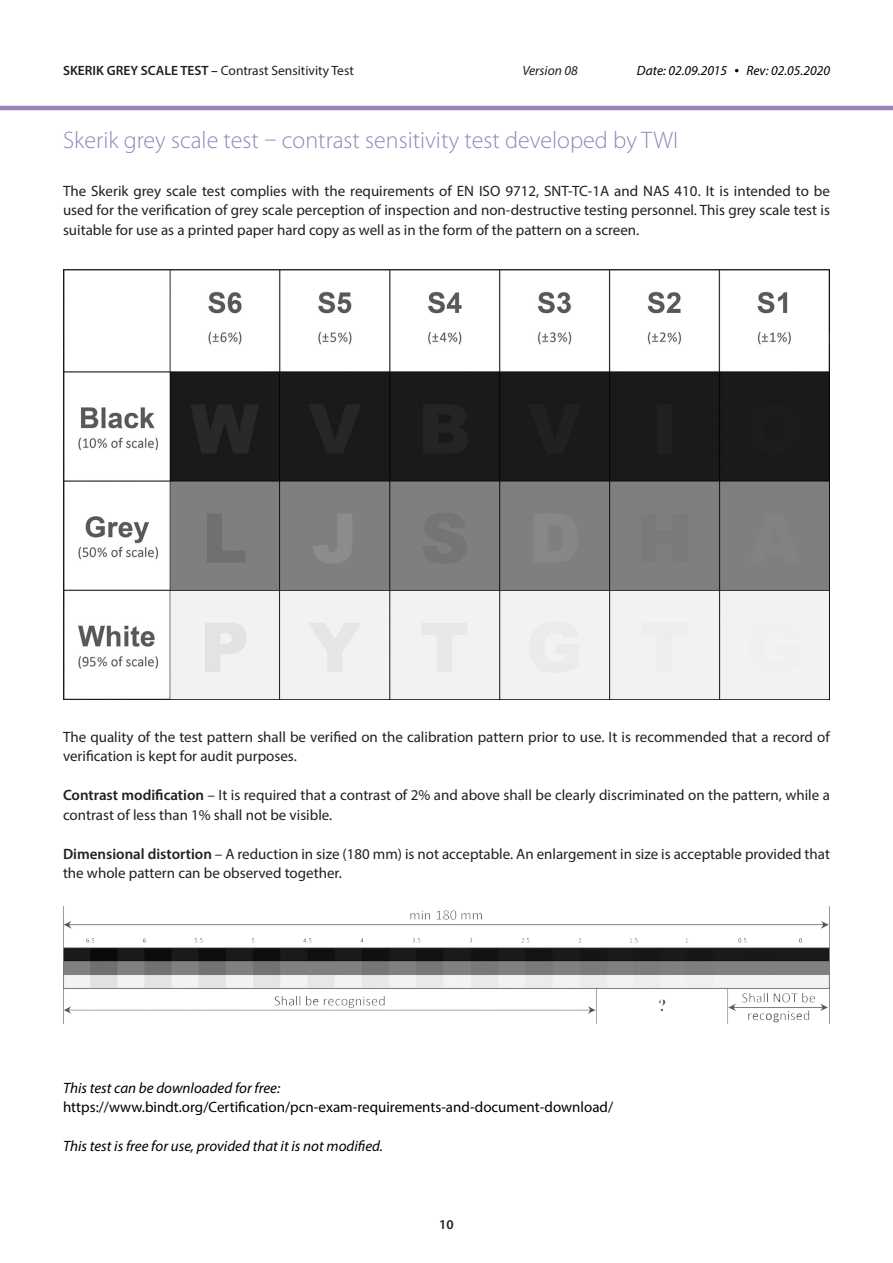
<style>
.page{position:relative;width:893px;height:1263px;background:#fff}
.page>*{position:absolute;margin:0;border:0;box-sizing:border-box;transform-origin:0 0}
.t1{font:300 24px "Myriad Pro";color:#9883bc}
.t2{font:15px/19.5px "Myriad Pro";color:#231f20}
.t3{font:italic 15px "Myriad Pro";color:#000}
.t4{font:15px "Myriad Pro";color:#000}
.t5{font:13.5px "Myriad Pro";color:#231f20}
.t6{font:italic 13.5px "Myriad Pro";color:#000}
.t7{font:italic 13.5px "Myriad Pro";color:#231f20}
.t8{font:600 13.5px "Myriad Pro";color:#231f20}
.s1{font-weight:600}
.s2{font-size:16.5px}
</style>
<div class="page">
<hr style="left:0;top:106px;width:893px;height:4px;background:#9883bc">
<img style="left:63px;top:269px;width:767px;height:430px">
<img style="left:63px;top:906px;width:767px;height:118px">
<p class="t5" style="left:63px;top:63px;width:292px"><span class="s1">SKERIK GREY SCALE TEST –</span> Contrast Sensitivity Test</p>
<p class="t6" style="left:637px;top:63px;width:195px">Date: 02.09.2015 <span class="s2">•</span> Rev: 02.05.2020</p>
<p class="t7" style="left:522px;top:62px;width:57px">Version 08</p>
<h1 class="t1" style="left:63px;top:125px;width:617px">Skerik grey scale test – contrast sensitivity test developed by TWI</h1>
<p class="t2" style="left:63px;top:181px;width:768px;text-align:justify">The Skerik grey scale test complies with the requirements of EN ISO 9712, SNT-TC-1A and NAS 410. It is intended to be used for the verification of grey scale perception of inspection and non-destructive testing personnel. This grey scale test is suitable for use as a printed paper hard copy as well as in the form of the pattern on a screen.</p>
<p class="t2" style="left:63px;top:727px;width:768px">The quality of the test pattern shall be verified on the calibration pattern prior to use. It is recommended that a record of verification is kept for audit purposes.</p>
<p class="t2" style="left:63px;top:785px;width:768px"><span class="s1">Contrast modification</span> – It is required that a contrast of 2% and above shall be clearly discriminated on the pattern, while a contrast of less than 1% shall not be visible.</p>
<p class="t2" style="left:63px;top:844px;width:768px"><span class="s1">Dimensional distortion</span> – A reduction in size (180 mm) is not acceptable. An enlargement in size is acceptable provided that the whole pattern can be observed together.</p>
<p class="t3" style="left:63px;top:1078px;width:219px">This test can be downloaded for free:</p>
<p class="t4" style="left:63px;top:1098px;width:552px">https://www.bindt.org/Certification/pcn-exam-requirements-and-document-download/</p>
<p class="t3" style="left:63px;top:1137px;width:321px">This test is free for use, provided that it is not modified.</p>
<p class="t8" style="left:439px;top:1215px;width:16px">10</p>
</div>
